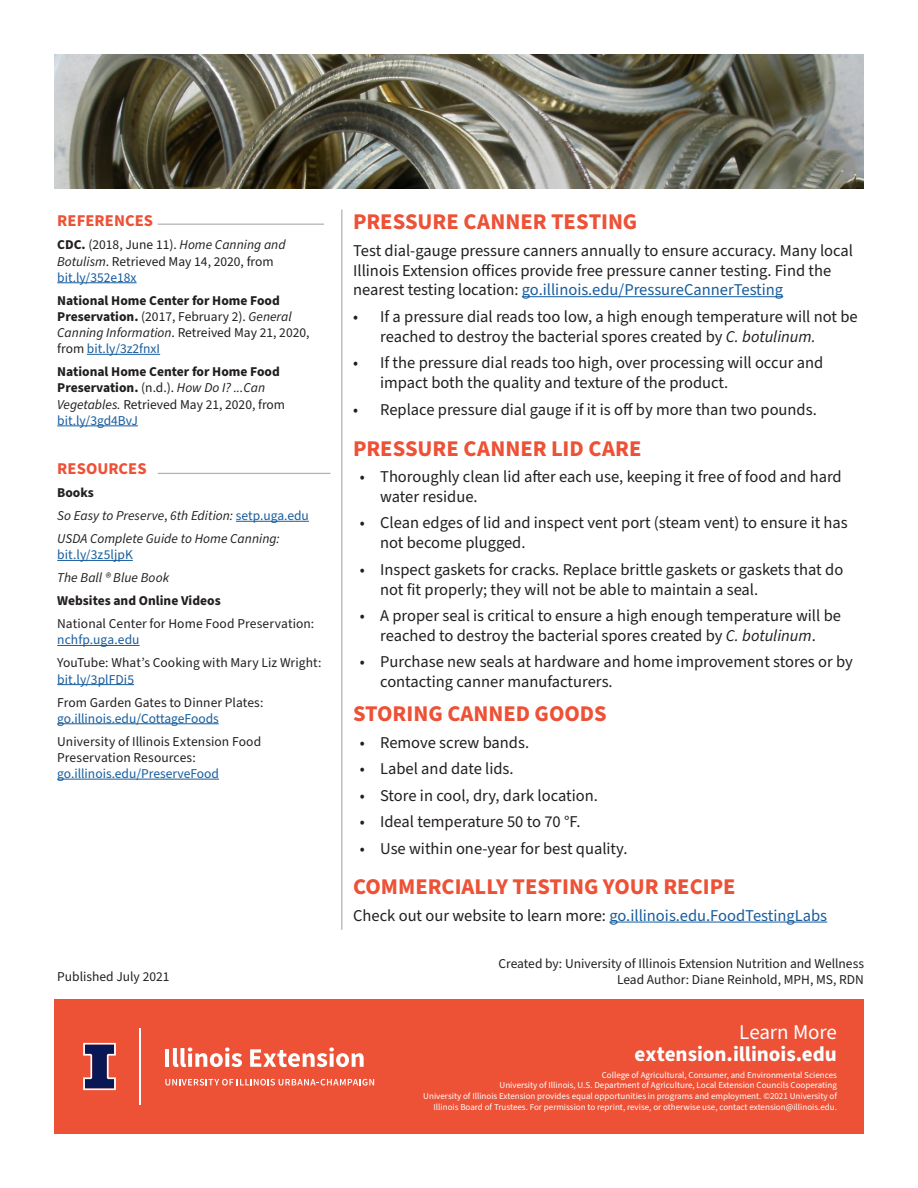
<style>
.page{position:relative;width:918px;height:1188px;background:#fff}
.page>*{position:absolute;margin:0;border:0;box-sizing:border-box;transform-origin:0 0}
.Paragraph_Style_1{font:700 22.5px "Source Sans Pro";color:#ed5136}
.t1{font:700 21px "Source Sans Pro";color:#fff}
.t2{font:21px "Source Sans Pro";letter-spacing:-.01em;color:#fff}
.t3{font:16.5px/19.8px "Source Sans Pro";color:#231f20}
.Paragraph_Style_1-2{font:16.5px "Source Sans Pro";color:#175d9e}
.Paragraph_Style_1-3{font:700 16.5px "Source Sans Pro";letter-spacing:.005em;color:#ed5136}
.Paragraph_Style_1-4{font:13.5px/16.2px "Source Sans Pro";color:#231f20}
.Paragraph_Style_1-5{font:700 13.5px/16.2px "Source Sans Pro";color:#231f20}
.t4{font:italic 13.5px/16.2px "Source Sans Pro";letter-spacing:.005em;color:#231f20}
.Paragraph_Style_1-6{font:13.5px "Source Sans Pro";color:#175d9e}
.t5{font:9px/10.8px "Source Sans Pro";color:#fff;text-align:right}
.s1{font-weight:700}
.s2{font-style:italic}
.s3{color:#175d9e}
.s4{font-weight:400}
.s5{font-weight:400;font-style:italic}
.s6{font-weight:400;color:#175d9e}
.s7{font-style:normal}
.s8{font-style:normal;color:#175d9e}
.s9{color:#231f20}
</style>
<div class="page">
<div style="left:54px;top:999px;width:810px;height:135px;background:#ed5136"></div>
<svg style="left:83px;top:1043px;width:33px;height:47px"></svg>
<hr style="left:139px;top:1028px;width:2px;height:77px;background:#fff">
<hr style="left:165px;top:1049px;width:4px;height:18px;background:#fff">
<svg style="left:173px;top:1047px;width:69px;height:20px"></svg>
<svg style="left:250px;top:1047px;width:114px;height:20px"></svg>
<svg style="left:165px;top:1079px;width:209px;height:7px"></svg>
<img style="left:54px;top:54px;width:810px;height:135px">
<hr style="left:522px;top:296px;width:261px;height:1px;background:#175d9e">
<hr style="left:609px;top:922px;width:218px;height:1px;background:#175d9e">
<hr style="left:57px;top:282px;width:80px;height:1px;background:#175d9e">
<hr style="left:87px;top:354px;width:73px;height:1px;background:#175d9e">
<hr style="left:57px;top:426px;width:81px;height:1px;background:#175d9e">
<hr style="left:236px;top:521px;width:73px;height:1px;background:#175d9e">
<hr style="left:57px;top:560px;width:76px;height:1px;background:#175d9e">
<hr style="left:57px;top:645px;width:83px;height:1px;background:#175d9e">
<hr style="left:57px;top:684px;width:77px;height:1px;background:#175d9e">
<hr style="left:57px;top:723px;width:162px;height:1px;background:#175d9e">
<hr style="left:57px;top:779px;width:162px;height:1px;background:#175d9e">
<hr style="left:158px;top:473px;width:172px;height:1px;background:#231f20">
<hr style="left:158px;top:224px;width:166px;height:1px;background:#231f20">
<hr style="left:341px;top:210px;width:1px;height:720px;background:#231f20">
<p class="Paragraph_Style_1-3" style="left:57px;top:210px;width:97px">REFERENCES</p>
<p class="Paragraph_Style_1-4" style="left:57px;top:237px;width:230px"><span class="s1">CDC.</span> (2018, June 11). <span class="s2">Home Canning and<br>Botulism</span>. Retrieved May 14, 2020, from <span class="s3">bit.ly/352e18x</span></p>
<p class="Paragraph_Style_1-5" style="left:57px;top:292px;width:254px">National Home Center for Home Food Preservation. <span class="s4">(2017, February 2).</span> <span class="s5">General Canning Information</span><span class="s4">. Retreived May 21, 2020, from</span> <span class="s6">bit.ly/3z2fnxI</span></p>
<p class="Paragraph_Style_1-5" style="left:57px;top:364px;width:229px">National Home Center for Home Food<br>Preservation. <span class="s4">(n.d.).</span> <span class="s5">How Do I? ...Can<br>Vegetables.</span> <span class="s4">Retrieved May 21, 2020, from</span></p>
<p class="Paragraph_Style_1-6" style="left:57px;top:411px;width:82px">bit.ly/3gd4BvJ</p>
<p class="Paragraph_Style_1-3" style="left:57px;top:458px;width:91px">RESOURCES</p>
<h2 class="Paragraph_Style_1-5" style="left:57px;top:485px;width:38px">Books</h2>
<h2 class="t4" style="left:57px;top:508px;width:253px">So Easy to Preserve<span class="s7">,</span> 6th Edition: <span class="s8">setp.uga.edu</span></h2>
<h2 class="t4" style="left:57px;top:531px;width:224px">USDA Complete Guide to Home Canning: <span class="s8">bit.ly/3z5ljpK</span></h2>
<h2 class="t4" style="left:57px;top:570px;width:113px">The Ball ® Blue Book</h2>
<p class="Paragraph_Style_1-5" style="left:57px;top:593px;width:165px">Websites and Online Videos</p>
<h2 class="Paragraph_Style_1-4" style="left:57px;top:616px;width:259px">National Center for Home Food Preservation: <span class="s3">nchfp.uga.edu</span></h2>
<h2 class="Paragraph_Style_1-4" style="left:57px;top:655px;width:266px">YouTube: What’s Cooking with Mary Liz Wright: <span class="s3">bit.ly/3plFDi5</span></h2>
<h2 class="Paragraph_Style_1-4" style="left:57px;top:694px;width:208px">From Garden Gates to Dinner Plates: <span class="s3">go.illinois.edu/CottageFoods</span></h2>
<h2 class="Paragraph_Style_1-4" style="left:57px;top:734px;width:206px">University of Illinois Extension Food<br>Preservation Resources: <span class="s3">go.illinois.edu/PreserveFood</span></h2>
<p class="Paragraph_Style_1-4" style="left:57px;top:968px;width:114px">Published July 2021</p>
<h2 class="Paragraph_Style_1" style="left:353px;top:207px;width:286px">PRESSURE CANNER TESTING</h2>
<h2 class="t3" style="left:353px;top:241px;width:501px">Test dial-gauge pressure canners annually to ensure accuracy. Many local<br>Illinois Extension offices provide free pressure canner testing. Find the nearest testing location: <span class="s3">go.illinois.edu/PressureCannerTesting</span></h2>
<p class="t3" style="left:380px;top:307px;width:479px;text-indent:-27px">• If a pressure dial reads too low, a high enough temperature will not be reached to destroy the bacterial spores created by <span class="s2">C. botulinum.</span></p>
<p class="t3" style="left:380px;top:354px;width:445px;text-indent:-27px">• If the pressure dial reads too high, over processing will occur and impact both the quality and texture of the product.</p>
<p class="t3" style="left:353px;top:400px;width:465px">• Replace pressure dial gauge if it is off by more than two pounds.</p>
<h2 class="Paragraph_Style_1" style="left:353px;top:433px;width:290px">PRESSURE CANNER LID CARE</h2>
<p class="t3" style="left:380px;top:467px;width:463px;text-indent:-20px">• Thoroughly clean lid after each use, keeping it free of food and hard water residue.</p>
<p class="t3" style="left:380px;top:514px;width:469px;text-indent:-20px">• Clean edges of lid and inspect vent port (steam vent) to ensure it has not become plugged.</p>
<p class="t3" style="left:380px;top:560px;width:465px;text-indent:-20px">• Inspect gaskets for cracks. Replace brittle gaskets or gaskets that do not fit properly; they will not be able to maintain a seal.</p>
<p class="t3" style="left:360px;top:606px;width:483px;text-align:center">• A proper seal is critical to ensure a high enough temperature will be reached to destroy the bacterial spores created by <span class="s2">C. botulinum</span>.</p>
<p class="t3" style="left:380px;top:653px;width:474px;text-indent:-20px">• Purchase new seals at hardware and home improvement stores or by contacting canner manufacturers.</p>
<h2 class="Paragraph_Style_1" style="left:353px;top:698px;width:255px">STORING CANNED GOODS</h2>
<p class="t3" style="left:360px;top:733px;width:171px">• Remove screw bands.</p>
<p class="t3" style="left:360px;top:759px;width:155px">• Label and date lids.</p>
<p class="t3" style="left:360px;top:786px;width:240px">• Store in cool, dry, dark location.</p>
<p class="t3" style="left:360px;top:812px;width:222px">• Ideal temperature 50 to 70 °F.</p>
<p class="t3" style="left:360px;top:839px;width:269px">• Use within one-year for best quality.</p>
<p class="Paragraph_Style_1" style="left:353px;top:871px;width:384px">COMMERCIALLY TESTING YOUR RECIPE</p>
<p class="Paragraph_Style_1-2" style="left:353px;top:904px;width:476px"><span class="s9">Check out our website to learn more:</span> go.illinois.edu.FoodTestingLabs</p>
<p class="Paragraph_Style_1-4" style="left:499px;top:956px;width:367px">Created by: University of Illinois Extension Nutrition and Wellness</p>
<p class="Paragraph_Style_1-4" style="left:617px;top:972px;width:248px">Lead Author: Diane Reinhold, MPH, MS, RDN</p>
<p class="t2" style="left:739px;top:1018px;width:99px">Learn More</p>
<p class="t1" style="left:635px;top:1040px;width:204px">extension.illinois.edu</p>
<p class="t5" style="left:602px;top:1069px;width:237px">College of Agricultural, Consumer, and Environmental Sciences</p>
<p class="t5" style="left:500px;top:1080px;width:339px">University of Illinois, U.S. Department of Agriculture, Local Extension Councils Cooperating</p>
<p class="t5" style="left:423px;top:1091px;width:415px">University of Illinois Extension provides equal opportunities in programs and employment. ©2021 University of<br>Illinois Board of Trustees. For permission to reprint, revise, or otherwise use, contact extension@illinois.edu.</p>
</div>
